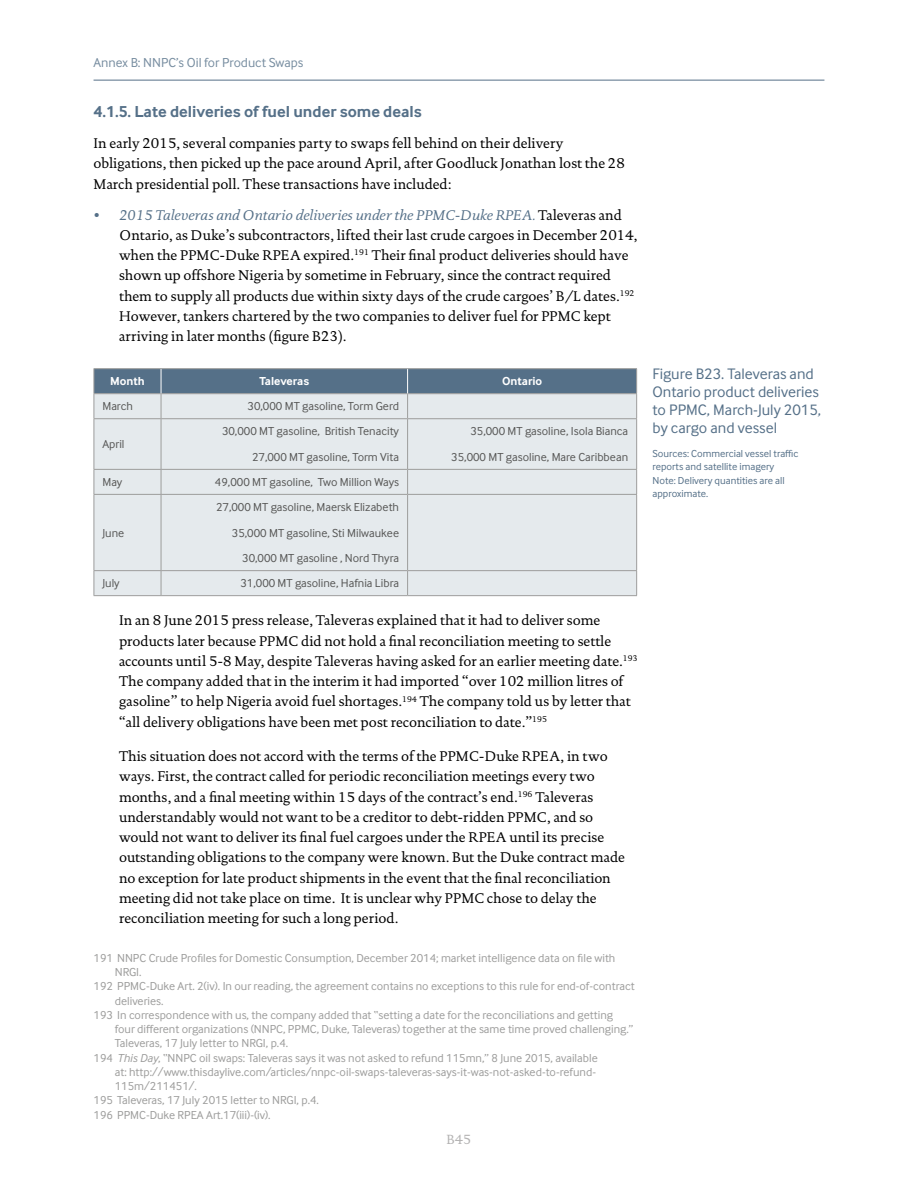
<style>
.page{position:relative;width:918px;height:1188px;background:#fff}
.page>*{position:absolute;margin:0;border:0;box-sizing:border-box;transform-origin:0 0}
.t1{font:700 16.5px "Inter Face";color:#557088}
.t2{font:15.75px/18px "Inter Face";color:#557088}
.t3{font:14.25px/20.2px "DTL Documenta T";color:#000}
.t4{font:13.5px "Inter Face";color:#778da0}
.t5{font:13.5px "DTL Documenta T";color:#b3b2b2}
.t6{font:12px "Inter Face";color:#9d9d9c}
.t7{font:12px/25.7px "Inter Face";color:#575756;text-align:right}
.t8{font:700 12px "Inter Face";color:#fff}
.t9{font:10.5px/13.5px "Inter Face";color:#557088}
.s1{color:#557088}
.s2{font-style:italic;color:#557088}
.s3{font-style:italic}
</style>
<div class="page">
<hr style="left:94px;top:80px;width:730px;height:1px;background:#557088">
<div style="left:95px;top:419px;width:541px;height:176px;background:#e5eaed"></div>
<hr style="left:94px;top:368px;width:67px;height:1px;background:#9d9d9c">
<hr style="left:161px;top:368px;width:247px;height:1px;background:#9d9d9c">
<hr style="left:408px;top:368px;width:229px;height:1px;background:#9d9d9c">
<hr style="left:94px;top:418px;width:67px;height:1px;background:#9d9d9c">
<hr style="left:94px;top:419px;width:1px;height:50px;background:#9d9d9c">
<hr style="left:161px;top:418px;width:247px;height:1px;background:#9d9d9c">
<hr style="left:161px;top:419px;width:1px;height:50px;background:#9d9d9c">
<hr style="left:408px;top:418px;width:229px;height:1px;background:#9d9d9c">
<hr style="left:407px;top:419px;width:1px;height:50px;background:#9d9d9c">
<hr style="left:636px;top:419px;width:1px;height:50px;background:#9d9d9c">
<hr style="left:94px;top:469px;width:67px;height:1px;background:#9d9d9c">
<svg style="left:94px;top:470px;width:1px;height:24px"></svg>
<hr style="left:161px;top:469px;width:247px;height:1px;background:#9d9d9c">
<svg style="left:161px;top:470px;width:1px;height:24px"></svg>
<hr style="left:408px;top:469px;width:229px;height:1px;background:#9d9d9c">
<svg style="left:407px;top:470px;width:1px;height:24px"></svg>
<svg style="left:636px;top:470px;width:1px;height:24px"></svg>
<hr style="left:94px;top:494px;width:67px;height:1px;background:#9d9d9c">
<hr style="left:94px;top:495px;width:1px;height:75px;background:#9d9d9c">
<hr style="left:161px;top:494px;width:247px;height:1px;background:#9d9d9c">
<hr style="left:161px;top:495px;width:1px;height:75px;background:#9d9d9c">
<hr style="left:408px;top:494px;width:229px;height:1px;background:#9d9d9c">
<hr style="left:407px;top:495px;width:1px;height:75px;background:#9d9d9c">
<hr style="left:636px;top:495px;width:1px;height:75px;background:#9d9d9c">
<hr style="left:94px;top:570px;width:67px;height:1px;background:#9d9d9c">
<svg style="left:94px;top:571px;width:1px;height:24px"></svg>
<hr style="left:161px;top:570px;width:247px;height:1px;background:#9d9d9c">
<svg style="left:161px;top:571px;width:1px;height:24px"></svg>
<hr style="left:408px;top:570px;width:229px;height:1px;background:#9d9d9c">
<svg style="left:407px;top:571px;width:1px;height:24px"></svg>
<svg style="left:636px;top:571px;width:1px;height:24px"></svg>
<hr style="left:94px;top:595px;width:67px;height:1px;background:#9d9d9c">
<hr style="left:161px;top:595px;width:247px;height:1px;background:#9d9d9c">
<hr style="left:408px;top:595px;width:229px;height:1px;background:#9d9d9c">
<svg style="left:94px;top:369px;width:543px;height:49px;background:#9dacb9"></svg>
<p class="t4" style="left:94px;top:55px;width:211px">Annex B: NNPC’s Oil for Product Swaps</p>
<p class="t1" style="left:94px;top:102px;width:330px">4.1.5. Late deliveries of fuel under some deals</p>
<p class="t3" style="left:94px;top:133px;width:533px">In early 2015, several companies party to swaps fell behind on their delivery obligations, then picked up the pace around April, after Goodluck Jonathan lost the 28<br>March presidential poll. These transactions have included:</p>
<p class="t3" style="left:119px;top:205px;width:520px;text-indent:-26px"><span class="s1">•</span> <span class="s2">2015 Taleveras and Ontario deliveries under the PPMC-Duke RPEA.</span> Taleveras and Ontario, as Duke’s subcontractors, lifted their last crude cargoes in December 2014, when the PPMC-Duke RPEA expired.<sup>191</sup> Their final product deliveries should have shown up offshore Nigeria by sometime in February, since the contract required them to supply all products due within sixty days of the crude cargoes’ B/L dates.<sup>192<br></sup>However, tankers chartered by the two companies to deliver fuel for PPMC kept arriving in later months (figure B23).</p>
<p class="t8" style="left:110px;top:374px;width:36px">Month</p>
<p class="t8" style="left:259px;top:374px;width:51px">Taleveras</p>
<p class="t8" style="left:502px;top:374px;width:42px">Ontario</p>
<p class="t7" style="left:102px;top:393px;width:32px">March</p>
<p class="t7" style="left:248px;top:393px;width:153px">30,000 MT gasoline, Torm Gerd</p>
<p class="t7" style="left:102px;top:431px;width:24px">April</p>
<p class="t7" style="left:222px;top:418px;width:179px">30,000 MT gasoline, British Tenacity<br>27,000 MT gasoline, Torm Vita</p>
<p class="t7" style="left:451px;top:418px;width:178px">35,000 MT gasoline, Isola Bianca<br>35,000 MT gasoline, Mare Caribbean</p>
<p class="t7" style="left:102px;top:469px;width:21px">May</p>
<p class="t7" style="left:215px;top:469px;width:186px">49,000 MT gasoline, Two Million Ways</p>
<p class="t7" style="left:102px;top:520px;width:23px">June</p>
<p class="t7" style="left:216px;top:494px;width:185px">27,000 MT gasoline, Maersk Elizabeth<br>35,000 MT gasoline, Sti Milwaukee<br>30,000 MT gasoline , Nord Thyra</p>
<p class="t7" style="left:102px;top:570px;width:19px">July</p>
<p class="t7" style="left:240px;top:570px;width:160px">31,000 MT gasoline, Hafnia Libra</p>
<p class="t3" style="left:119px;top:610px;width:520px">In an 8 June 2015 press release, Taleveras explained that it had to deliver some products later because PPMC did not hold a final reconciliation meeting to settle accounts until 5-8 May, despite Taleveras having asked for an earlier meeting date.<sup>193<br></sup>The company added that in the interim it had imported “over 102 million litres of gasoline” to help Nigeria avoid fuel shortages.<sup>194</sup> The company told us by letter that “all delivery obligations have been met post reconciliation to date.”<sup>195</sup></p>
<p class="t3" style="left:119px;top:746px;width:507px">This situation does not accord with the terms of the PPMC-Duke RPEA, in two ways. First, the contract called for periodic reconciliation meetings every two months, and a final meeting within 15 days of the contract’s end.<sup>196</sup> Taleveras understandably would not want to be a creditor to debt-ridden PPMC, and so would not want to deliver its final fuel cargoes under the RPEA until its precise outstanding obligations to the company were known. But the Duke contract made no exception for late product shipments in the event that the final reconciliation meeting did not take place on time. It is unclear why PPMC chose to delay the reconciliation meeting for such a long period.</p>
<p class="t6" style="left:94px;top:951px;width:523px">191 NNPC Crude Profiles for Domestic Consumption, December 2014; market intelligence data on file with</p>
<p class="t6" style="left:115px;top:965px;width:28px">NRGI.</p>
<p class="t6" style="left:94px;top:980px;width:543px">192 PPMC-Duke Art. 2(iv). In our reading, the agreement contains no exceptions to this rule for end-of-contract</p>
<p class="t6" style="left:115px;top:994px;width:50px">deliveries.</p>
<p class="t6" style="left:94px;top:1008px;width:521px">193 In correspondence with us, the company added that “setting a date for the reconciliations and getting</p>
<p class="t6" style="left:115px;top:1022px;width:520px">four different organizations (NNPC, PPMC, Duke, Taleveras) together at the same time proved challenging.”</p>
<p class="t6" style="left:115px;top:1037px;width:175px">Taleveras, 17 July letter to NRGI, p.4.</p>
<p class="t6" style="left:94px;top:1051px;width:506px">194 <span class="s3">This Day</span>, “NNPC oil swaps: Taleveras says it was not asked to refund 115mn,” 8 June 2015, available</p>
<p class="t6" style="left:115px;top:1065px;width:483px">at: http://www.thisdaylive.com/articles/nnpc-oil-swaps-taleveras-says-it-was-not-asked-to-refund-</p>
<p class="t6" style="left:115px;top:1079px;width:84px">115m/211451/.</p>
<p class="t6" style="left:94px;top:1094px;width:227px">195 Taleveras, 17 July 2015 letter to NRGI, p.4.</p>
<p class="t6" style="left:94px;top:1108px;width:179px">196 PPMC-Duke RPEA Art.17(iii)-(iv).</p>
<p class="t5" style="left:447px;top:1131px;width:26px">B45</p>
<p class="t2" style="left:652px;top:364px;width:170px">Figure B23. Taleveras and<br>Ontario product deliveries to PPMC, March-July 2015, by cargo and vessel</p>
<p class="t9" style="left:652px;top:447px;width:147px">Sources: Commercial vessel traffic reports and satellite imagery<br>Note: Delivery quantities are all approximate.</p>
</div>
